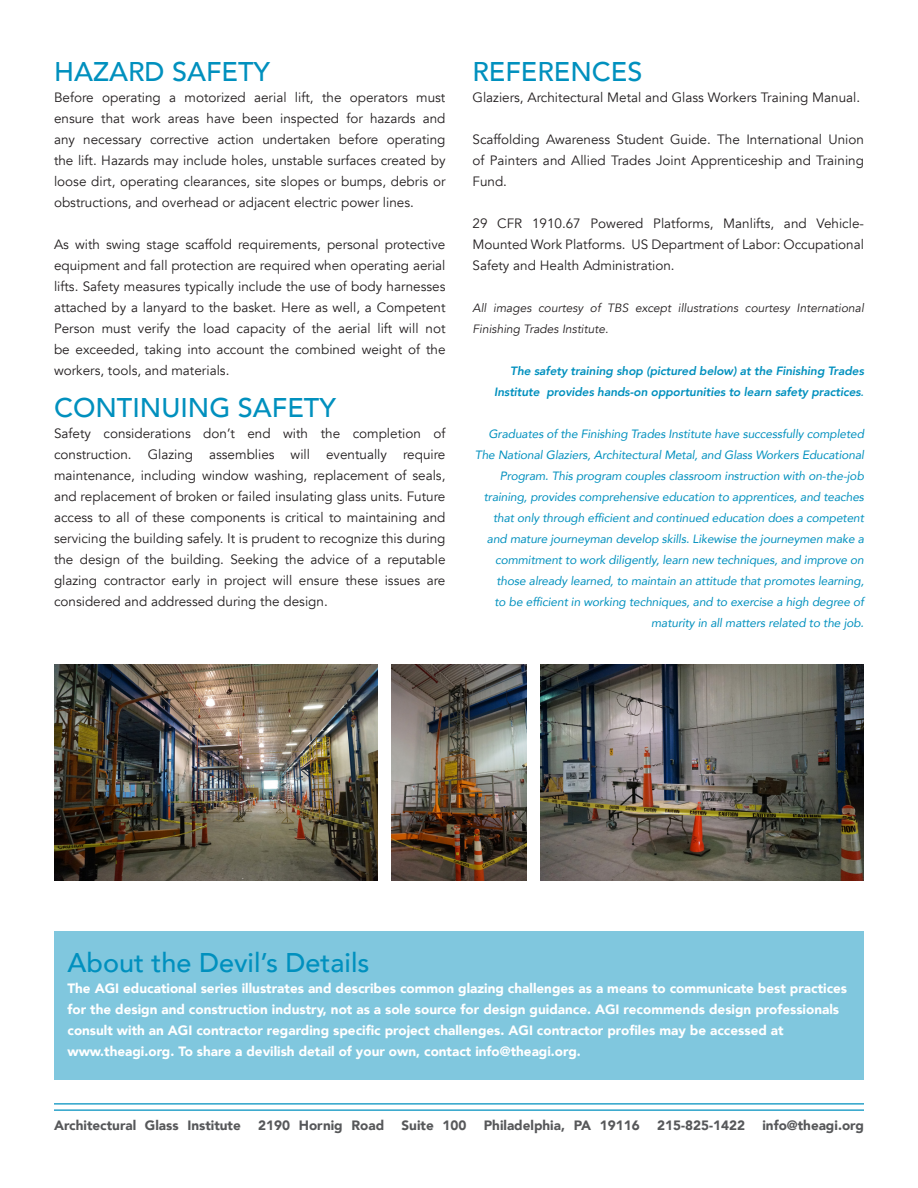
<style>
.page{position:relative;width:918px;height:1188px;background:#fff}
.page>*{position:absolute;margin:0;border:0;box-sizing:border-box;transform-origin:0 0}
.t1{font:500 27px "Avenir";color:#0090be}
.t2{font:13.5px/21px "Avenir";color:#231f20;text-align:justify}
.t3{font:900 13.5px/21px "Avenir";color:#fff}
.t4{font:900 13.5px "Avenir";color:#57585a}
.t5{font:italic 12px/21px "Avenir";letter-spacing:-.01em;color:#0090be;text-align:right}
.t6{font:italic 800 12px/21px "Avenir";letter-spacing:-.01em;color:#0090be;text-align:right}
.t7{font:italic 12px/21px "Avenir";color:#231f20}
.s1{font-weight:500}
</style>
<div class="page">
<hr style="left:54px;top:1103px;width:810px;height:2px;background:#0090be">
<hr style="left:54px;top:1109px;width:810px;height:2px;background:#0090be">
<div style="left:54px;top:932px;width:810px;height:148px;background:#80c7de"></div>
<img style="left:54px;top:664px;width:324px;height:216px">
<img style="left:392px;top:664px;width:134px;height:216px">
<img style="left:540px;top:664px;width:324px;height:216px">
<p class="t1" style="left:54px;top:48px;width:218px">HAZARD SAFETY</p>
<p class="t2" style="left:54px;top:87px;width:393px">Before operating a motorized aerial lift, the operators must ensure that work areas have been inspected for hazards and any necessary corrective action undertaken before operating the lift. Hazards may include holes, unstable surfaces created by loose dirt, operating clearances, site slopes or bumps, debris or obstructions, and overhead or adjacent electric power lines.</p>
<p class="t2" style="left:54px;top:234px;width:393px">As with swing stage scaffold requirements, personal protective equipment and fall protection are required when operating aerial lifts. Safety measures typically include the use of body harnesses attached by a lanyard to the basket. Here as well, a Competent Person must verify the load capacity of the aerial lift will not be exceeded, taking into account the combined weight of the workers, tools, and materials.</p>
<p class="t1" style="left:54px;top:384px;width:284px">CONTINUING SAFETY</p>
<p class="t2" style="left:54px;top:423px;width:393px">Safety considerations don’t end with the completion of construction. Glazing assemblies will eventually require maintenance, including window washing, replacement of seals, and replacement of broken or failed insulating glass units. Future access to all of these components is critical to maintaining and servicing the building safely. It is prudent to recognize this during the design of the building. Seeking the advice of a reputable glazing contractor early in project will ensure these issues are considered and addressed during the design.</p>
<p class="t1" style="left:472px;top:48px;width:171px">REFERENCES</p>
<p class="t2" style="left:472px;top:87px;width:389px">Glaziers, Architectural Metal and Glass Workers Training Manual.</p>
<p class="t2" style="left:472px;top:129px;width:393px">Scaffolding Awareness Student Guide. The International Union of Painters and Allied Trades Joint Apprenticeship and Training Fund.</p>
<p class="t2" style="left:472px;top:213px;width:393px">29 CFR 1910.67 Powered Platforms, Manlifts, and Vehicle-Mounted Work Platforms. US Department of Labor: Occupational Safety and Health Administration.</p>
<p class="t7" style="left:472px;top:298px;width:393px">All images courtesy of TBS except illustrations courtesy International<br>Finishing Trades Institute.</p>
<p class="t6" style="left:494px;top:360px;width:371px">The safety training shop (pictured below) at the Finishing Trades<br>Institute provides hands-on opportunities to learn safety practices<span class="s1">.</span></p>
<p class="t5" style="left:475px;top:423px;width:391px">Graduates of the Finishing Trades Institute have successfully completed The National Glaziers, Architectural Metal, and Glass Workers Educational Program. This program couples classroom instruction with on-the-job training, provides comprehensive education to apprentices, and teaches that only through efficient and continued education does a competent and mature journeyman develop skills. Likewise the journeymen make a commitment to work diligently, learn new techniques, and improve on those already learned, to maintain an attitude that promotes learning,<br>to be efficient in working techniques, and to exercise a high degree of maturity in all matters related to the job.</p>
<p class="t1" style="left:68px;top:939px;width:304px">About the Devil’s Details</p>
<p class="t3" style="left:68px;top:977px;width:781px">The AGI educational series illustrates and describes common glazing challenges as a means to communicate best practices for the design and construction industry, not as a sole source for design guidance. AGI recommends design professionals consult with an AGI contractor regarding specific project challenges. AGI contractor profiles may be accessed at</p>
<p class="t3" style="left:68px;top:1040px;width:515px">www.theagi.org. To share a devilish detail of your own, contact info@theagi.org.</p>
<p class="t4" style="left:54px;top:1114px;width:188px">Architectural Glass Institute</p>
<p class="t4" style="left:258px;top:1114px;width:128px">2190 Hornig Road</p>
<p class="t4" style="left:402px;top:1114px;width:66px">Suite 100</p>
<p class="t4" style="left:484px;top:1114px;width:158px">Philadelphia, PA 19116</p>
<p class="t4" style="left:657px;top:1114px;width:89px">215-825-1422</p>
<p class="t4" style="left:762px;top:1114px;width:103px">info@theagi.org</p>
</div>
